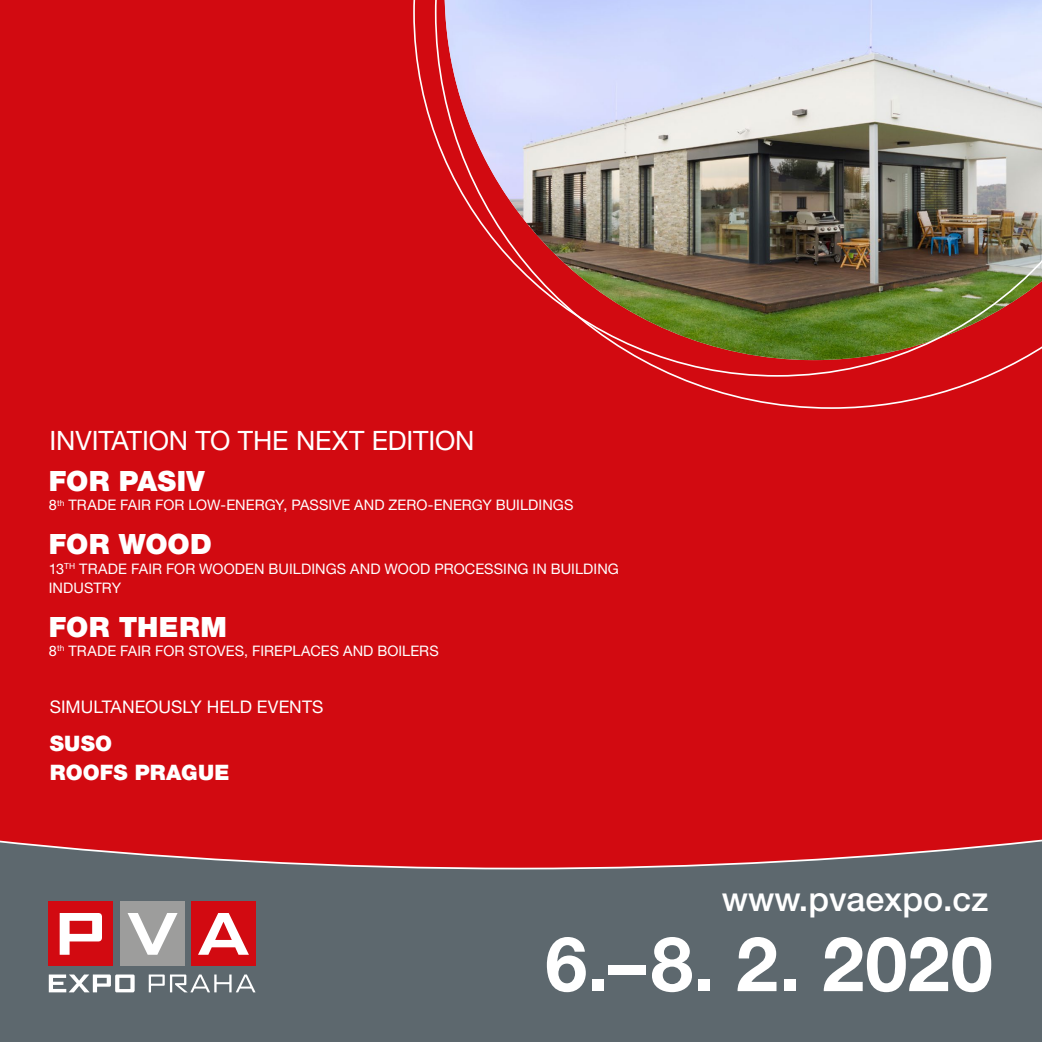
<style>
.page{position:relative;width:1042px;height:1042px;background:#fff}
.page>*{position:absolute;margin:0;border:0;box-sizing:border-box;transform-origin:0 0}
.t1{font:700 75.77px "Helvetica Neue LT Pro";color:#fff}
.t2{font:500 33.77px "Helvetica Neue LT Pro";color:#fff}
.t3{font:900 28px "Helvetica Neue LT Pro";letter-spacing:.005em;color:#fff}
.t4{font:26.78px "Helvetica Neue LT Pro";letter-spacing:-.005em;color:#fff}
.t5{font:900 21.35px/29.4px "Helvetica Neue LT Pro";letter-spacing:.01em;color:#fff}
.t6{font:17.5px "Helvetica Neue LT Pro";color:#fff}
.t7{font:14.53px/19.2px "Helvetica Neue LT Pro";letter-spacing:.005em;color:#fff}
</style>
<div class="page">
<div style="left:0;top:592px;width:1042px;height:450px;background:#5d686e"></div>
<div style="left:0;top:0;width:1042px;height:870px;background:#d20a11"></div>
<div style="left:49px;top:902px;width:64px;height:64px;background:#d20a11"></div>
<div style="left:120px;top:902px;width:65px;height:64px;background:#9d9d9c"></div>
<div style="left:191px;top:902px;width:64px;height:64px;background:#d20a11"></div>
<svg style="left:60px;top:913px;width:42px;height:42px"></svg>
<svg style="left:128px;top:913px;width:49px;height:42px"></svg>
<svg style="left:198px;top:913px;width:51px;height:42px"></svg>
<svg style="left:49px;top:974px;width:206px;height:18px"></svg>
<div style="left:434px;top:377px;width:608px;height:33px;background:#d20a11"></div>
<img style="left:412px;top:0;width:630px;height:377px">
<h3 class="t4" style="left:50px;top:424px;width:426px">INVITATION TO THE NEXT EDITION</h3>
<h3 class="t3" style="left:49px;top:464px;width:157px">FOR PASIV</h3>
<p class="t7" style="left:49px;top:495px;width:526px">8<sup>th</sup> TRADE FAIR FOR LOW-ENERGY, PASSIVE AND ZERO-ENERGY BUILDINGS</p>
<h3 class="t3" style="left:49px;top:528px;width:165px">FOR WOOD</h3>
<p class="t7" style="left:49px;top:559px;width:572px">13<sup>TH</sup> TRADE FAIR FOR WOODEN BUILDINGS AND WOOD PROCESSING IN BUILDING<br>INDUSTRY</p>
<h3 class="t3" style="left:49px;top:610px;width:179px">FOR THERM</h3>
<p class="t7" style="left:49px;top:641px;width:391px">8<sup>th</sup> TRADE FAIR FOR STOVES, FIREPLACES AND BOILERS</p>
<p class="t6" style="left:50px;top:696px;width:275px">SIMULTANEOUSLY HELD EVENTS</p>
<h3 class="t5" style="left:50px;top:728px;width:181px">SUSO<br>ROOFS PRAGUE</h3>
<h2 class="t2" style="left:722px;top:879px;width:268px">www.pvaexpo.cz</h2>
<h1 class="t1" style="left:545px;top:917px;width:449px">6.–8. 2. 2020</h1>
</div>
